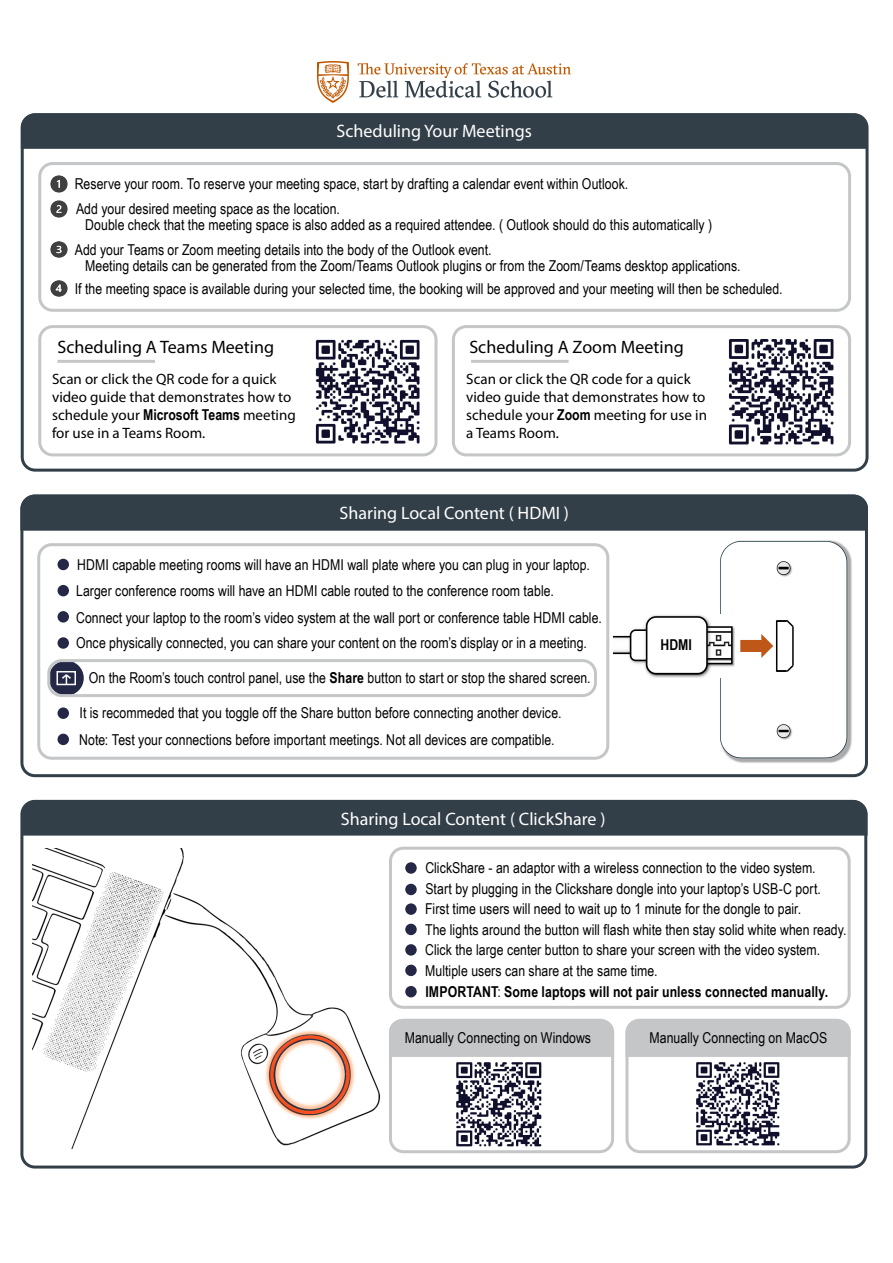
<style>
.page{position:relative;width:893px;height:1263px;background:#fff}
.page>*{position:absolute;margin:0;border:0;box-sizing:border-box;transform-origin:0 0}
.t1{font:18px "Myriad Pro";color:#fff}
.t2{font:18px "Myriad Pro";color:#000}
.t3{font:15px/20.4px "Arial Narrow";letter-spacing:.005em;color:#000}
.t4{font:15px/18px "Myriad Pro";color:#000}
.t5{font:700 15px "Arial Narrow";letter-spacing:.01em;color:#000}
.s1{font-family:"Arial Narrow";font-weight:700}
.s2{font-weight:700}
.s3{font-weight:400}
</style>
<div class="page">
<img style="left:318px;top:62px;width:253px;height:41px">
<svg style="left:20px;top:113px;width:849px;height:37px;background:#3a464e"></svg>
<div style="left:38px;top:325px;width:399px;height:131px;border:3px solid #c4c6c8;border-radius:13px"></div>
<hr style="left:57px;top:360px;width:98px;height:3px;background:#c4c6c8">
<div style="left:452px;top:325px;width:399px;height:131px;border:3px solid #c4c6c8;border-radius:13px"></div>
<hr style="left:471px;top:360px;width:98px;height:3px;background:#c4c6c8">
<img style="left:728px;top:339px;width:106px;height:106px">
<img style="left:315px;top:339px;width:105px;height:105px">
<div style="left:38px;top:162px;width:813px;height:150px;border:3px solid #c4c6c8;border-radius:13px"></div>
<img style="left:50px;top:175px;width:18px;height:18px">
<img style="left:50px;top:280px;width:18px;height:17px">
<img style="left:50px;top:241px;width:18px;height:17px">
<img style="left:50px;top:200px;width:18px;height:18px">
<div style="left:20px;top:495px;width:848px;height:282px;border:3px solid #333f48;border-radius:13px"></div>
<div style="left:37px;top:543px;width:572px;height:217px;border:3px solid #c4c6c8;border-radius:13px"></div>
<svg style="left:20px;top:494px;width:848px;height:38px;background:#3c4850"></svg>
<img style="left:720px;top:540px;width:132px;height:223px">
<img style="left:613px;top:614px;width:121px;height:63px">
<div style="left:776px;top:620px;width:12px;height:52px;background:#fff;border:2px solid #000"></div>
<hr style="left:786px;top:621px;width:2px;height:50px;background:#fff">
<hr style="left:792px;top:626px;width:2px;height:40px;background:#000">
<svg style="left:740px;top:634px;width:55px;height:39px"></svg>
<svg style="left:777px;top:619px;width:18px;height:9px"></svg>
<div style="left:58px;top:559px;width:11px;height:11px;background:#242846;border-radius:50%"></div>
<div style="left:58px;top:585px;width:11px;height:11px;background:#242846;border-radius:50%"></div>
<div style="left:58px;top:611px;width:11px;height:11px;background:#242846;border-radius:50%"></div>
<div style="left:58px;top:637px;width:11px;height:12px;background:#242846;border-radius:50%"></div>
<div style="left:58px;top:707px;width:11px;height:12px;background:#242846;border-radius:50%"></div>
<div style="left:58px;top:734px;width:11px;height:11px;background:#242846;border-radius:50%"></div>
<div style="left:49px;top:661px;width:35px;height:35px;background:#242846;border-radius:50%"></div>
<div style="left:57px;top:671px;width:19px;height:14px;border:2px solid #fff"></div>
<svg style="left:60px;top:673px;width:12px;height:11px"></svg>
<svg style="left:20px;top:799px;width:848px;height:38px;background:#404b53"></svg>
<div style="left:389px;top:1019px;width:225px;height:134px;border:3px solid #c4c6c8;border-radius:13px"></div>
<img style="left:33px;top:848px;width:347px;height:301px">
<div style="left:389px;top:847px;width:462px;height:162px;border:3px solid #c4c6c8;border-radius:13px"></div>
<div style="left:405px;top:862px;width:12px;height:12px;background:#242846;border-radius:50%"></div>
<div style="left:405px;top:965px;width:12px;height:11px;background:#242846;border-radius:50%"></div>
<div style="left:405px;top:884px;width:12px;height:11px;background:#242846;border-radius:50%"></div>
<div style="left:405px;top:903px;width:12px;height:12px;background:#242846;border-radius:50%"></div>
<div style="left:405px;top:924px;width:12px;height:11px;background:#242846;border-radius:50%"></div>
<div style="left:405px;top:944px;width:12px;height:12px;background:#242846;border-radius:50%"></div>
<div style="left:389px;top:1018px;width:226px;height:40px;background:#c4c6c8"></div>
<div style="left:625px;top:1019px;width:226px;height:134px;border:3px solid #c4c6c8;border-radius:13px"></div>
<div style="left:625px;top:1018px;width:226px;height:40px;background:#c4c6c8"></div>
<div style="left:405px;top:986px;width:12px;height:11px;background:#242846;border-radius:50%"></div>
<div style="left:653px;top:623px;width:46px;height:46px;background:#fff"></div>
<div style="left:47px;top:659px;width:550px;height:38px;border:3px solid #c4c6c8;border-radius:13px"></div>
<img style="left:456px;top:1062px;width:86px;height:85px">
<img style="left:696px;top:1062px;width:84px;height:84px">
<p class="t1" style="left:337px;top:120px;width:197px">Scheduling Your Meetings</p>
<p class="t3" style="left:75px;top:173px;width:555px">Reserve your room. To reserve your meeting space, start by drafting a calendar event within Outlook.</p>
<p class="t3" style="left:76px;top:198px;width:265px">Add your desired meeting space as the location.</p>
<p class="t3" style="left:85px;top:214px;width:628px">Double check that the meeting space is also added as a required attendee. ( Outlook should do this automatically )</p>
<p class="t3" style="left:85px;top:241px;width:657px;line-height:16.4px;text-indent:-10px">Add your Teams or Zoom meeting details into the body of the Outlook event.<br>Meeting details can be generated from the Zoom/Teams Outlook plugins or from the Zoom/Teams desktop applications.</p>
<p class="t3" style="left:75px;top:278px;width:709px">If the meeting space is available during your selected time, the booking will be approved and your meeting will then be scheduled.</p>
<p class="t2" style="left:57px;top:336px;width:218px">Scheduling A Teams Meeting</p>
<p class="t2" style="left:469px;top:336px;width:216px">Scheduling A Zoom Meeting</p>
<p class="t4" style="left:52px;top:370px;width:245px">Scan or click the QR code for a quick video guide that demonstrates how to schedule your <span class="s1">Microsoft Teams</span> meeting for use in a Teams Room.</p>
<p class="t4" style="left:466px;top:370px;width:242px">Scan or click the QR code for a quick video guide that demonstrates how to schedule your <span class="s1">Zoom</span> meeting for use in a Teams Room.</p>
<p class="t1" style="left:340px;top:502px;width:231px">Sharing Local Content ( HDMI )</p>
<p class="t3" style="left:76px;top:550px;width:527px;line-height:26.5px">HDMI capable meeting rooms will have an HDMI wall plate where you can plug in your laptop.<br>Larger conference rooms will have an HDMI cable routed to the conference room table.<br>Connect your laptop to the room’s video system at the wall port or conference table HDMI cable.</p>
<p class="t3" style="left:76px;top:632px;width:512px">Once physically connected, you can share your content on the room’s display or in a meeting.</p>
<p class="t3" style="left:89px;top:667px;width:503px">On the Room’s touch control panel, use the <span class="s2">Share</span> button to start or stop the shared screen.</p>
<p class="t3" style="left:79px;top:699px;width:484px;line-height:26.2px">It is recommeded that you toggle off the Share button before connecting another device.<br>Note: Test your connections before important meetings. Not all devices are compatible.</p>
<p class="t5" style="left:660px;top:633px;width:33px">HDMI</p>
<p class="t1" style="left:341px;top:807px;width:266px">Sharing Local Content ( ClickShare )</p>
<p class="t3" style="left:425px;top:857px;width:423px">ClickShare - an adaptor with a wireless connection to the video system.<br>Start by plugging in the Clickshare dongle into your laptop’s USB-C port.<br>First time users will need to wait up to 1 minute for the dongle to pair.<br>The lights around the button will flash white then stay solid white when ready.<br>Click the large center button to share your screen with the video system.<br>Multiple users can share at the same time.</p>
<p class="t5" style="left:425px;top:980px;width:404px">IMPORTANT<span class="s3">:</span> Some laptops will not pair unless connected manually.</p>
<p class="t3" style="left:405px;top:1027px;width:188px">Manually Connecting on Windows</p>
<p class="t3" style="left:650px;top:1027px;width:179px">Manually Connecting on MacOS</p>
</div>
